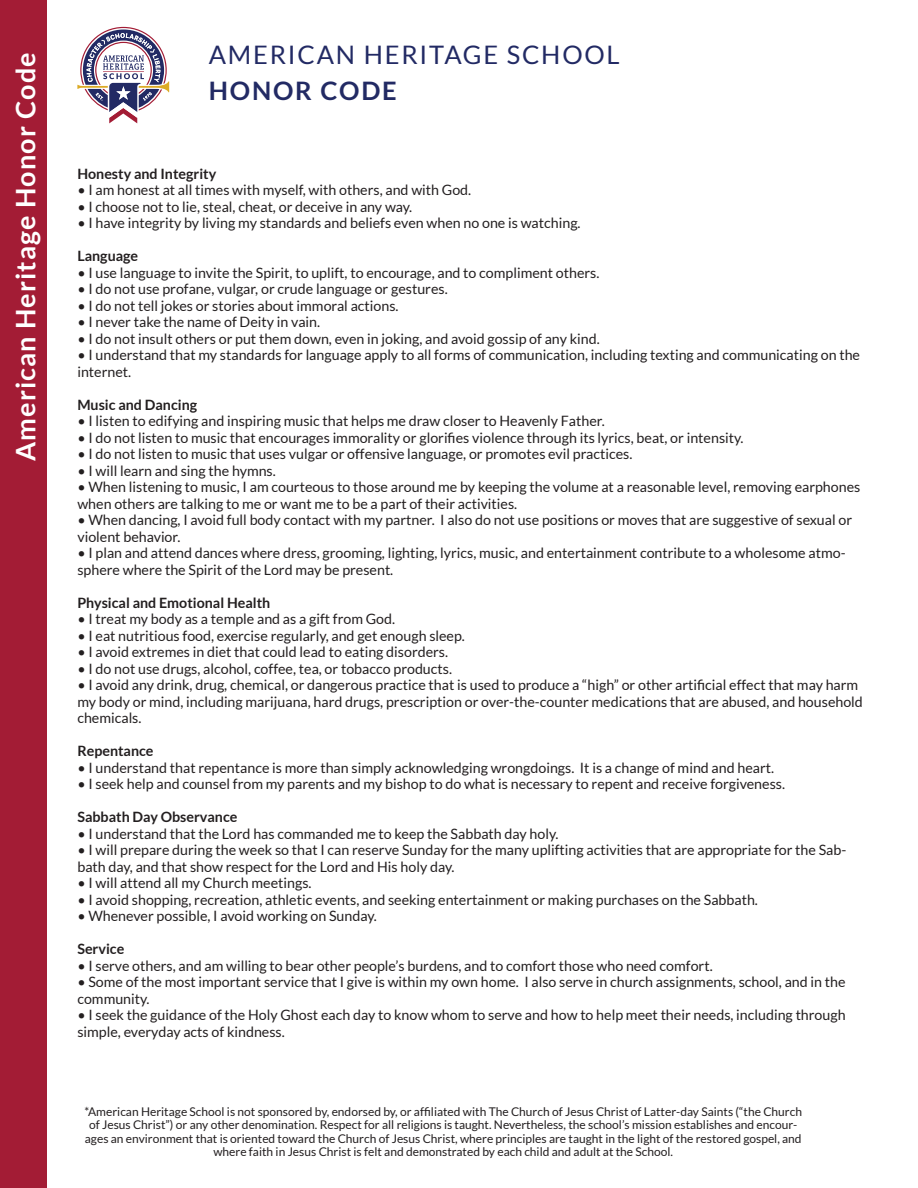
<style>
.page{position:relative;width:918px;height:1188px;background:#fff}
.page>*{position:absolute;margin:0;border:0;box-sizing:border-box;transform-origin:0 0}
.t1{font:700 27px "Lato";letter-spacing:.04em;color:#fff}
.t2{font:25.5px "Lato";letter-spacing:.07em;color:#222a64}
.t3{font:700 25.5px "Lato";letter-spacing:.07em;color:#222a64}
.t4{font:14.25px/16.5px "Lato";color:#231f20}
.t5{font:700 14.25px "Lato";color:#231f20}
.t6{font:12px/13.5px "Lato";color:#231f20;text-align:center}
</style>
<div class="page">
<div style="left:0;top:0;width:47px;height:1188px;background:#a31c35"></div>
<svg style="left:77px;top:27px;width:92px;height:96px"></svg>
<p class="t1" style="left:10px;top:461px;width:410px;rotate:-90deg">American Heritage Honor Code</p>
<p class="t2" style="left:209px;top:40px;width:412px">AMERICAN HERITAGE SCHOOL</p>
<p class="t3" style="left:209px;top:76px;width:190px">HONOR CODE</p>
<p class="t5" style="left:77px;top:166px;width:140px">Honesty and Integrity</p>
<p class="t4" style="left:77px;top:182px;width:395px">• I am honest at all times with myself, with others, and with God.</p>
<p class="t4" style="left:77px;top:198px;width:336px">• I choose not to lie, steal, cheat, or deceive in any way.</p>
<p class="t4" style="left:77px;top:215px;width:505px">• I have integrity by living my standards and beliefs even when no one is watching.</p>
<p class="t5" style="left:77px;top:248px;width:62px">Language</p>
<p class="t4" style="left:77px;top:264px;width:524px">• I use language to invite the Spirit, to uplift, to encourage, and to compliment others.</p>
<p class="t4" style="left:77px;top:281px;width:372px">• I do not use profane, vulgar, or crude language or gestures.</p>
<p class="t4" style="left:77px;top:297px;width:323px">• I do not tell jokes or stories about immoral actions.</p>
<p class="t4" style="left:77px;top:314px;width:244px">• I never take the name of Deity in vain.</p>
<p class="t4" style="left:77px;top:330px;width:524px">• I do not insult others or put them down, even in joking, and avoid gossip of any kind.</p>
<p class="t4" style="left:77px;top:347px;width:784px">• I understand that my standards for language apply to all forms of communication, including texting and communicating on the internet.</p>
<p class="t5" style="left:77px;top:397px;width:121px">Music and Dancing</p>
<p class="t4" style="left:77px;top:413px;width:529px">• I listen to edifying and inspiring music that helps me draw closer to Heavenly Father.</p>
<p class="t4" style="left:77px;top:429px;width:668px">• I do not listen to music that encourages immorality or glorifies violence through its lyrics, beat, or intensity.</p>
<p class="t4" style="left:77px;top:446px;width:557px">• I do not listen to music that uses vulgar or offensive language, or promotes evil practices.</p>
<p class="t4" style="left:77px;top:462px;width:200px">• I will learn and sing the hymns.</p>
<p class="t4" style="left:77px;top:479px;width:785px">• When listening to music, I am courteous to those around me by keeping the volume at a reasonable level, removing earphones when others are talking to me or want me to be a part of their activities.</p>
<p class="t4" style="left:77px;top:512px;width:776px">• When dancing, I avoid full body contact with my partner. I also do not use positions or moves that are suggestive of sexual or violent behavior.</p>
<p class="t4" style="left:77px;top:545px;width:770px">• I plan and attend dances where dress, grooming, lighting, lyrics, music, and entertainment contribute to a wholesome atmo&shy;sphere where the Spirit of the Lord may be present.</p>
<p class="t5" style="left:77px;top:595px;width:194px">Physical and Emotional Health</p>
<p class="t4" style="left:77px;top:611px;width:319px">• I treat my body as a temple and as a gift from God.</p>
<p class="t4" style="left:77px;top:627px;width:389px">• I eat nutritious food, exercise regularly, and get enough sleep.</p>
<p class="t4" style="left:77px;top:644px;width:372px">• I avoid extremes in diet that could lead to eating disorders.</p>
<p class="t4" style="left:77px;top:660px;width:376px">• I do not use drugs, alcohol, coffee, tea, or tobacco products.</p>
<p class="t4" style="left:77px;top:677px;width:787px">• I avoid any drink, drug, chemical, or dangerous practice that is used to produce a “high” or other artificial effect that may harm my body or mind, including marijuana, hard drugs, prescription or over-the-counter medications that are abused, and household chemicals.</p>
<p class="t5" style="left:77px;top:743px;width:78px">Repentance</p>
<p class="t4" style="left:77px;top:759px;width:698px">• I understand that repentance is more than simply acknowledging wrongdoings. It is a change of mind and heart.</p>
<p class="t4" style="left:77px;top:776px;width:709px">• I seek help and counsel from my parents and my bishop to do what is necessary to repent and receive forgiveness.</p>
<p class="t5" style="left:77px;top:809px;width:162px">Sabbath Day Observance</p>
<p class="t4" style="left:77px;top:825px;width:483px">• I understand that the Lord has commanded me to keep the Sabbath day holy.</p>
<p class="t4" style="left:77px;top:842px;width:771px">• I will prepare during the week so that I can reserve Sunday for the many uplifting activities that are appropriate for the Sab&shy;bath day, and that show respect for the Lord and His holy day.</p>
<p class="t4" style="left:77px;top:875px;width:236px">• I will attend all my Church meetings.</p>
<p class="t4" style="left:77px;top:891px;width:682px">• I avoid shopping, recreation, athletic events, and seeking entertainment or making purchases on the Sabbath.</p>
<p class="t4" style="left:77px;top:908px;width:301px">• Whenever possible, I avoid working on Sunday.</p>
<p class="t5" style="left:77px;top:941px;width:48px">Service</p>
<p class="t4" style="left:77px;top:957px;width:637px">• I serve others, and am willing to bear other people’s burdens, and to comfort those who need comfort.</p>
<p class="t4" style="left:77px;top:974px;width:770px">• Some of the most important service that I give is within my own home. I also serve in church assignments, school, and in the community.</p>
<p class="t4" style="left:77px;top:1007px;width:770px">• I seek the guidance of the Holy Ghost each day to know whom to serve and how to help meet their needs, including through simple, everyday acts of kindness.</p>
<p class="t6" style="left:84px;top:1105px;width:719px">*American Heritage School is not sponsored by, endorsed by, or affiliated with The Church of Jesus Christ of Latter-day Saints (“the Church of Jesus Christ”) or any other denomination. Respect for all religions is taught. Nevertheless, the school’s mission establishes and encour&shy;ages an environment that is oriented toward the Church of Jesus Christ, where principles are taught in the light of the restored gospel, and where faith in Jesus Christ is felt and demonstrated by each child and adult at the School.</p>
</div>
